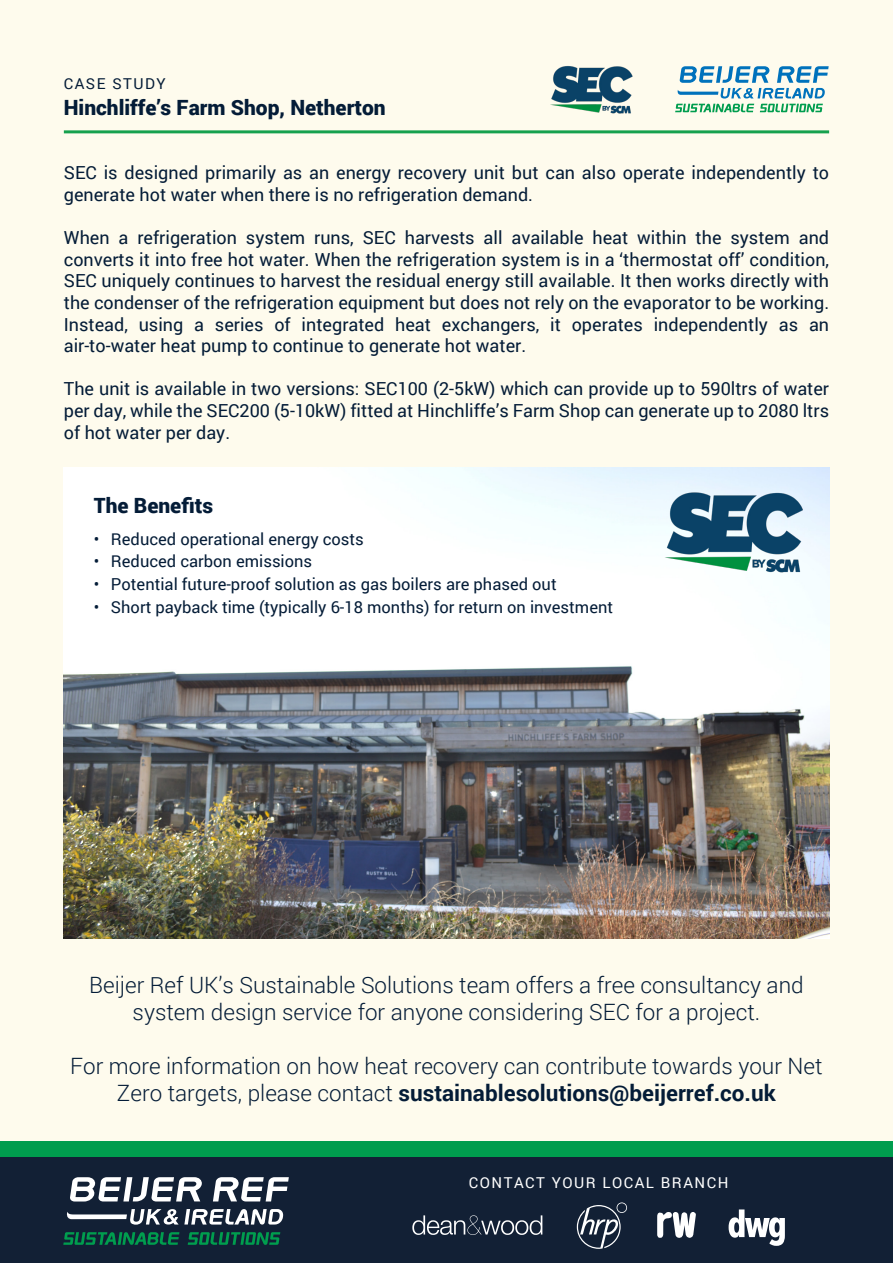
<style>
.page{position:relative;width:893px;height:1263px;background:#fefbed}
.page>*{position:absolute;margin:0;border:0;box-sizing:border-box;transform-origin:0 0}
.t1{font:300 22.5px/27px "Roboto";color:#041c37;text-align:center}
.t2{font:900 21px "Roboto";color:#041c37}
.t3{font:18px/21.6px "Roboto";color:#041c37;text-align:justify}
.t4{font:16.5px "Roboto";color:#041c37}
.t5{font:15px "Roboto";letter-spacing:.1em;color:#fff}
.t6{font:15px "Roboto";letter-spacing:.1em;color:#041c37}
.s1{font-weight:700}
</style>
<div class="page">
<div style="left:0;top:1141px;width:893px;height:16px;background:#009d4e"></div>
<div style="left:0;top:1157px;width:893px;height:106px;background:#122035"></div>
<svg style="left:70px;top:1177px;width:219px;height:24px"></svg>
<svg style="left:66px;top:1209px;width:217px;height:16px"></svg>
<svg style="left:63px;top:1232px;width:116px;height:13px"></svg>
<svg style="left:188px;top:1232px;width:92px;height:13px"></svg>
<svg style="left:577px;top:1202px;width:50px;height:47px"></svg>
<svg style="left:412px;top:1215px;width:130px;height:20px"></svg>
<svg style="left:657px;top:1212px;width:39px;height:26px"></svg>
<svg style="left:729px;top:1209px;width:56px;height:37px"></svg>
<svg style="left:675px;top:66px;width:154px;height:46px"></svg>
<hr style="left:64px;top:130px;width:765px;height:3px;background:#16a14e">
<img style="left:550px;top:66px;width:83px;height:48px">
<img style="left:64px;top:468px;width:765px;height:471px">
<img style="left:658px;top:484px;width:154px;height:95px">
<p class="t6" style="left:64px;top:74px;width:103px">CASE STUDY</p>
<p class="t2" style="left:64px;top:92px;width:323px">Hinchliffe’s Farm Shop, Netherton</p>
<p class="t3" style="left:64px;top:162px;width:767px">SEC is designed primarily as an energy recovery unit but can also operate independently to generate hot water when there is no refrigeration demand.</p>
<p class="t3" style="left:64px;top:226px;width:767px">When a refrigeration system runs, SEC harvests all available heat within the system and converts it into free hot water. When the refrigeration system is in a ‘thermostat off’ condition, SEC uniquely continues to harvest the residual energy still available. It then works directly with the condenser of the refrigeration equipment but does not rely on the evaporator to be working.<br>Instead, using a series of integrated heat exchangers, it operates independently as an air-to-water heat pump to continue to generate hot water.</p>
<p class="t3" style="left:64px;top:378px;width:767px">The unit is available in two versions: SEC100 (2-5kW) which can provide up to 590ltrs of water per day, while the SEC200 (5-10kW) fitted at Hinchliffe’s Farm Shop can generate up to 2080 ltrs of hot water per day.</p>
<p class="t2" style="left:94px;top:491px;width:121px">The Benefits</p>
<p class="t4" style="left:94px;top:527px;width:271px">• Reduced operational energy costs</p>
<p class="t4" style="left:94px;top:550px;width:220px">• Reduced carbon emissions</p>
<p class="t4" style="left:94px;top:573px;width:464px">• Potential future-proof solution as gas boilers are phased out</p>
<p class="t4" style="left:94px;top:595px;width:521px">• Short payback time (typically 6-18 months) for return on investment</p>
<p class="t1" style="left:89px;top:971px;width:716px">Beijer Ref UK’s Sustainable Solutions team offers a free consultancy and system design service for anyone considering SEC for a project.</p>
<p class="t1" style="left:70px;top:1052px;width:754px">For more information on how heat recovery can contribute towards your Net<br>Zero targets, please contact <span class="s1">sustainablesolutions@beijerref.co.uk</span></p>
<p class="t5" style="left:469px;top:1172px;width:261px">CONTACT YOUR LOCAL BRANCH</p>
</div>
